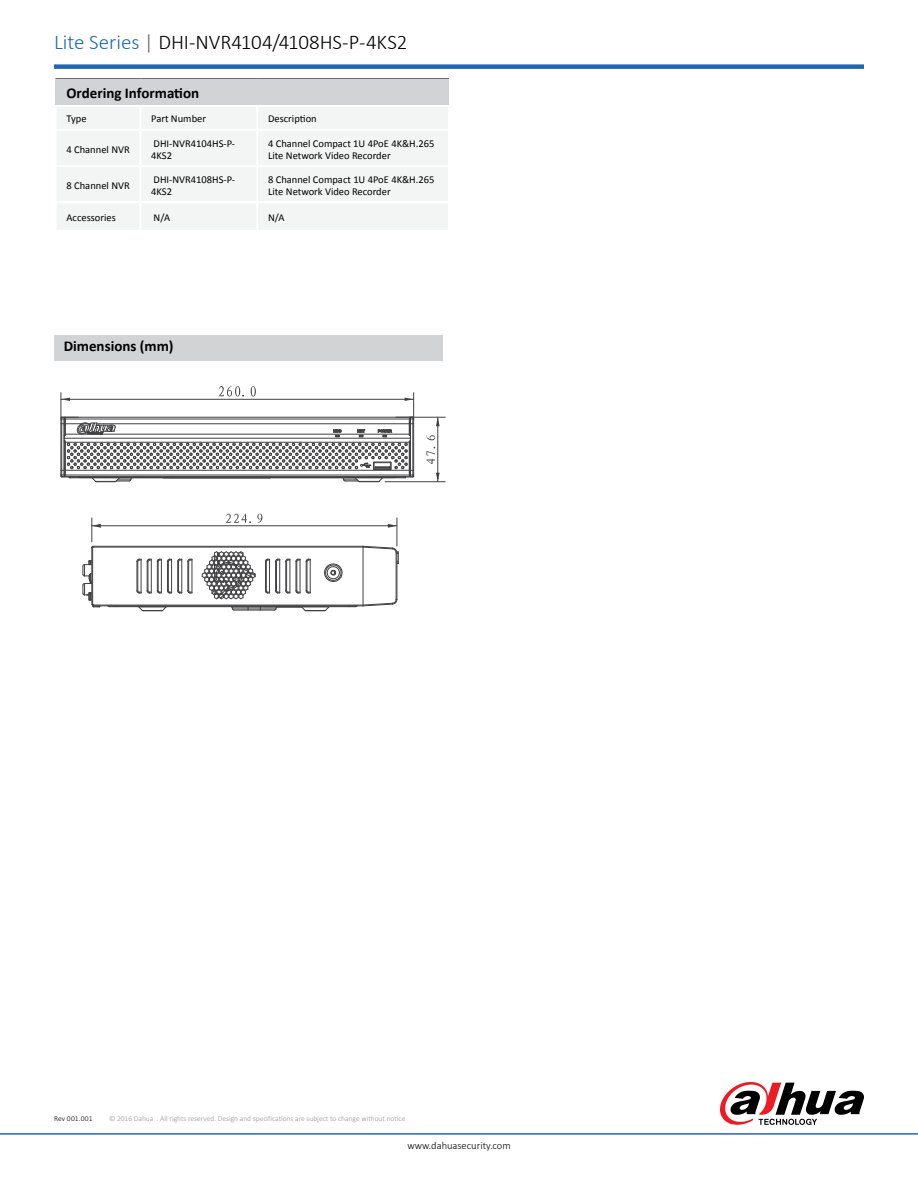
<style>
.page{position:relative;width:918px;height:1188px;background:#fff}
.page>*{position:absolute;margin:0;border:0;box-sizing:border-box;transform-origin:0 0}
.t1{font:300 21px "Calibri";letter-spacing:-.005em;color:#000}
.t2{font:700 15px "Calibri";color:#000}
.t3{font:10.5px/12px "Calibri";color:#000}
.t4{font:300 10.5px "Calibri";color:#000}
.t5{font:300 7.5px "Calibri";color:#939598}
.t6{font:300 7.5px "Calibri";letter-spacing:.015em;color:#000}
.s1{color:#2068b3}
.s2{color:#626466}
</style>
<div class="page">
<hr style="left:0;top:1133px;width:918px;height:2px;background:#2068b3">
<div style="left:54px;top:64px;width:810px;height:5px;background:#2068b3"></div>
<div style="left:56px;top:78px;width:393px;height:28px;background:#d1d3d4"></div>
<div style="left:57px;top:107px;width:391px;height:123px;background:#f3f4f4"></div>
<hr style="left:56px;top:78px;width:84px;height:1px;background:#6d6e71">
<hr style="left:140px;top:78px;width:117px;height:1px;background:#6d6e71">
<hr style="left:257px;top:78px;width:192px;height:1px;background:#6d6e71">
<hr style="left:55px;top:105px;width:85px;height:2px;background:#fff">
<hr style="left:55px;top:129px;width:85px;height:2px;background:#fff">
<hr style="left:55px;top:165px;width:85px;height:2px;background:#fff">
<hr style="left:140px;top:105px;width:117px;height:2px;background:#fff">
<hr style="left:139px;top:107px;width:2px;height:22px;background:#fff">
<hr style="left:257px;top:105px;width:193px;height:2px;background:#fff">
<hr style="left:256px;top:107px;width:2px;height:22px;background:#fff">
<hr style="left:140px;top:129px;width:117px;height:2px;background:#fff">
<hr style="left:139px;top:131px;width:2px;height:34px;background:#fff">
<hr style="left:140px;top:165px;width:117px;height:2px;background:#fff">
<hr style="left:139px;top:167px;width:2px;height:34px;background:#fff">
<hr style="left:257px;top:129px;width:193px;height:2px;background:#fff">
<hr style="left:256px;top:131px;width:2px;height:34px;background:#fff">
<hr style="left:257px;top:165px;width:193px;height:2px;background:#fff">
<hr style="left:256px;top:167px;width:2px;height:34px;background:#fff">
<hr style="left:140px;top:201px;width:117px;height:2px;background:#fff">
<hr style="left:139px;top:203px;width:2px;height:27px;background:#fff">
<hr style="left:257px;top:201px;width:193px;height:2px;background:#fff">
<hr style="left:256px;top:203px;width:2px;height:27px;background:#fff">
<hr style="left:55px;top:201px;width:85px;height:2px;background:#fff">
<svg style="left:720px;top:1082px;width:144px;height:43px"></svg>
<svg style="left:426px;top:446px;width:9px;height:18px"></svg>
<svg style="left:426px;top:435px;width:9px;height:5px"></svg>
<hr style="left:411px;top:417px;width:34px;height:1px;background:#414042">
<hr style="left:385px;top:481px;width:60px;height:1px;background:#414042">
<hr style="left:438px;top:417px;width:1px;height:65px;background:#414042">
<svg style="left:436px;top:417px;width:4px;height:9px"></svg>
<svg style="left:436px;top:473px;width:4px;height:9px"></svg>
<svg style="left:226px;top:514px;width:25px;height:9px"></svg>
<svg style="left:257px;top:514px;width:6px;height:9px"></svg>
<hr style="left:92px;top:526px;width:305px;height:1px;background:#414042">
<hr style="left:92px;top:547px;width:1px;height:59px;background:#414042">
<hr style="left:137px;top:561px;width:1px;height:30px;background:#414042">
<hr style="left:138px;top:561px;width:1px;height:30px;background:#414042">
<hr style="left:141px;top:559px;width:1px;height:34px;background:#414042">
<hr style="left:147px;top:561px;width:1px;height:30px;background:#414042">
<hr style="left:148px;top:561px;width:1px;height:30px;background:#414042">
<hr style="left:151px;top:559px;width:1px;height:34px;background:#414042">
<hr style="left:157px;top:561px;width:1px;height:30px;background:#414042">
<hr style="left:158px;top:561px;width:1px;height:30px;background:#414042">
<hr style="left:161px;top:559px;width:1px;height:34px;background:#414042">
<hr style="left:167px;top:561px;width:1px;height:30px;background:#414042">
<hr style="left:168px;top:561px;width:1px;height:30px;background:#414042">
<hr style="left:171px;top:559px;width:1px;height:34px;background:#414042">
<hr style="left:177px;top:561px;width:1px;height:30px;background:#414042">
<hr style="left:178px;top:561px;width:1px;height:30px;background:#414042">
<hr style="left:182px;top:559px;width:1px;height:34px;background:#414042">
<hr style="left:188px;top:561px;width:1px;height:30px;background:#414042">
<hr style="left:192px;top:559px;width:1px;height:34px;background:#414042">
<hr style="left:234px;top:610px;width:40px;height:1px;background:#414042">
<hr style="left:232px;top:609px;width:44px;height:1px;background:#414042">
<hr style="left:232px;top:607px;width:70px;height:1px;background:#414042">
<hr style="left:93px;top:606px;width:270px;height:1px;background:#414042">
<hr style="left:93px;top:605px;width:270px;height:1px;background:#414042">
<hr style="left:265px;top:561px;width:1px;height:30px;background:#414042">
<hr style="left:266px;top:561px;width:1px;height:30px;background:#414042">
<hr style="left:269px;top:559px;width:1px;height:34px;background:#414042">
<hr style="left:93px;top:547px;width:270px;height:1px;background:#414042">
<hr style="left:93px;top:546px;width:270px;height:1px;background:#414042">
<hr style="left:275px;top:561px;width:1px;height:30px;background:#414042">
<hr style="left:276px;top:561px;width:1px;height:30px;background:#414042">
<hr style="left:279px;top:559px;width:1px;height:34px;background:#414042">
<hr style="left:286px;top:561px;width:1px;height:30px;background:#414042">
<hr style="left:290px;top:559px;width:1px;height:34px;background:#414042">
<hr style="left:296px;top:561px;width:1px;height:30px;background:#414042">
<hr style="left:297px;top:561px;width:1px;height:30px;background:#414042">
<hr style="left:300px;top:559px;width:1px;height:34px;background:#414042">
<hr style="left:306px;top:561px;width:1px;height:30px;background:#414042">
<hr style="left:307px;top:561px;width:1px;height:30px;background:#414042">
<hr style="left:310px;top:559px;width:1px;height:34px;background:#414042">
<hr style="left:363px;top:546px;width:1px;height:60px;background:#414042">
<hr style="left:396px;top:553px;width:1px;height:46px;background:#414042">
<hr style="left:397px;top:553px;width:1px;height:46px;background:#414042">
<svg style="left:137px;top:590px;width:4px;height:4px"></svg>
<svg style="left:138px;top:607px;width:29px;height:5px"></svg>
<svg style="left:167px;top:591px;width:25px;height:3px"></svg>
<svg style="left:167px;top:559px;width:25px;height:3px"></svg>
<svg style="left:265px;top:591px;width:25px;height:3px"></svg>
<svg style="left:274px;top:607px;width:55px;height:5px"></svg>
<svg style="left:349px;top:599px;width:48px;height:8px"></svg>
<svg style="left:363px;top:518px;width:36px;height:46px"></svg>
<svg style="left:324px;top:563px;width:18px;height:19px"></svg>
<svg style="left:265px;top:559px;width:25px;height:3px"></svg>
<svg style="left:202px;top:551px;width:54px;height:48px"></svg>
<svg style="left:83px;top:560px;width:18px;height:48px"></svg>
<svg style="left:91px;top:518px;width:10px;height:30px"></svg>
<svg style="left:60px;top:386px;width:354px;height:96px"></svg>
<div style="left:55px;top:335px;width:388px;height:25px;background:#d1d3d4"></div>
<h1 class="t1" style="left:54px;top:29px;width:355px"><span class="s1">Lite Series</span> <span class="s2">|</span> DHI-NVR4104/4108HS-P-4KS2</h1>
<h2 class="t2" style="left:66px;top:84px;width:134px">Ordering Information</h2>
<p class="t3" style="left:66px;top:113px;width:22px">Type</p>
<p class="t3" style="left:151px;top:113px;width:56px">Part Number</p>
<p class="t3" style="left:268px;top:113px;width:50px">Description</p>
<p class="t3" style="left:66px;top:143px;width:65px">4 Channel NVR</p>
<p class="t3" style="left:151px;top:137px;width:85px">DHI-NVR4104HS-P-<br>4KS2</p>
<p class="t3" style="left:268px;top:137px;width:168px">4 Channel Compact 1U 4PoE 4K&amp;H.265<br>Lite Network Video Recorder</p>
<p class="t3" style="left:67px;top:179px;width:65px">8 Channel NVR</p>
<p class="t3" style="left:151px;top:173px;width:85px">DHI-NVR4108HS-P-<br>4KS2</p>
<p class="t3" style="left:268px;top:173px;width:168px">8 Channel Compact 1U 4PoE 4K&amp;H.265<br>Lite Network Video Recorder</p>
<p class="t3" style="left:67px;top:212px;width:51px">Accessories</p>
<p class="t3" style="left:154px;top:212px;width:18px">N/A</p>
<p class="t3" style="left:268px;top:212px;width:18px">N/A</p>
<h2 class="t2" style="left:64px;top:336px;width:111px">Dimensions (mm)</h2>
<p class="t6" style="left:54px;top:1113px;width:40px">Rev 001.001</p>
<p class="t5" style="left:109px;top:1113px;width:298px">© 2016 Dahua . All rights reserved. Design and specifications are subject to change without notice</p>
<p class="t4" style="left:407px;top:1139px;width:105px">www.dahuasecurity.com</p>
</div>
